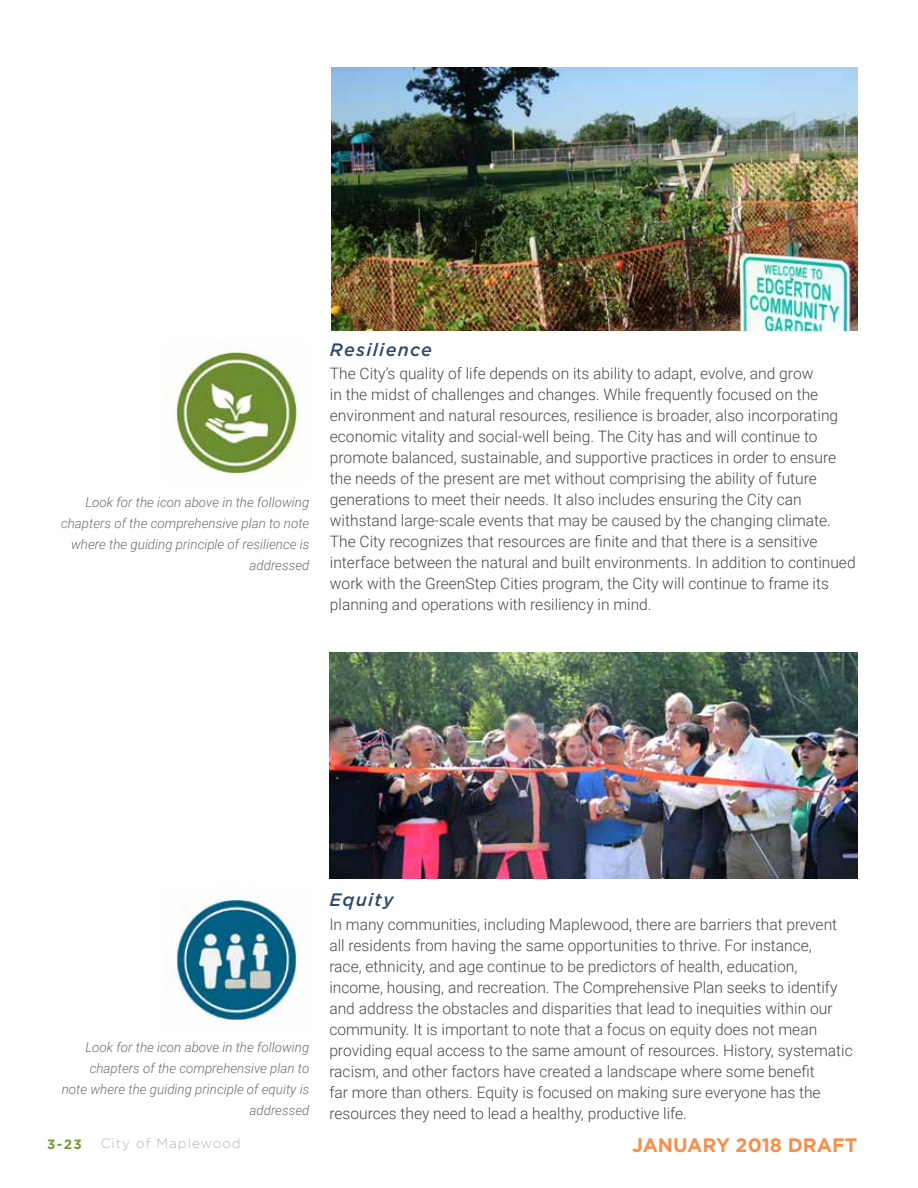
<style>
.page{position:relative;width:918px;height:1188px;background:#fff}
.page>*{position:absolute;margin:0;border:0;box-sizing:border-box;transform-origin:0 0}
.t1{font:700 19.5px "Gotham";color:#f7904d}
.t2{font:italic 500 18px "Gotham";letter-spacing:.07em;color:#2f4a68}
.t3{font:300 15.75px/21px "Roboto";color:#4a494a}
.t4{font:italic 300 13.5px/21px "Roboto";color:#6e6e6e;text-align:right}
.t5{font:300 13.5px "Gotham";letter-spacing:.07em;color:#b6b6b6}
.t6{font:700 13.5px "Gotham";color:#769d3b}
</style>
<div class="page">
<img style="left:164px;top:339px;width:137px;height:138px">
<img style="left:164px;top:895px;width:138px;height:129px">
<img style="left:330px;top:652px;width:528px;height:227px">
<img style="left:331px;top:68px;width:526px;height:262px">
<p class="t4" style="left:61px;top:491px;width:250px">Look for the icon above in the following chapters of the comprehensive plan to note where the guiding principle of resilience is addressed</p>
<p class="t2" style="left:330px;top:339px;width:104px">Resilience</p>
<p class="t3" style="left:330px;top:363px;width:527px">The City’s quality of life depends on its ability to adapt, evolve, and grow<br>in the midst of challenges and changes. While frequently focused on the environment and natural resources, resilience is broader, also incorporating economic vitality and social-well being. The City has and will continue to promote balanced, sustainable, and supportive practices in order to ensure the needs of the present are met without comprising the ability of future generations to meet their needs. It also includes ensuring the City can withstand large-scale events that may be caused by the changing climate.<br>The City recognizes that resources are finite and that there is a sensitive interface between the natural and built environments. In addition to continued work with the GreenStep Cities program, the City will continue to frame its planning and operations with resiliency in mind.</p>
<p class="t4" style="left:62px;top:1036px;width:249px">Look for the icon above in the following chapters of the comprehensive plan to note where the guiding principle of equity is addressed</p>
<p class="t2" style="left:329px;top:889px;width:66px">Equity</p>
<p class="t3" style="left:329px;top:913px;width:525px">In many communities, including Maplewood, there are barriers that prevent all residents from having the same opportunities to thrive. For instance,<br>race, ethnicity, and age continue to be predictors of health, education, income, housing, and recreation. The Comprehensive Plan seeks to identify and address the obstacles and disparities that lead to inequities within our community. It is important to note that a focus on equity does not mean providing equal access to the same amount of resources. History, systematic racism, and other factors have created a landscape where some benefit<br>far more than others. Equity is focused on making sure everyone has the resources they need to lead a healthy, productive life.</p>
<p class="t6" style="left:47px;top:1137px;width:36px">3-23</p>
<p class="t5" style="left:101px;top:1136px;width:142px">City of Maplewood</p>
<p class="t1" style="left:632px;top:1134px;width:226px">JANUARY 2018 DRAFT</p>
</div>
